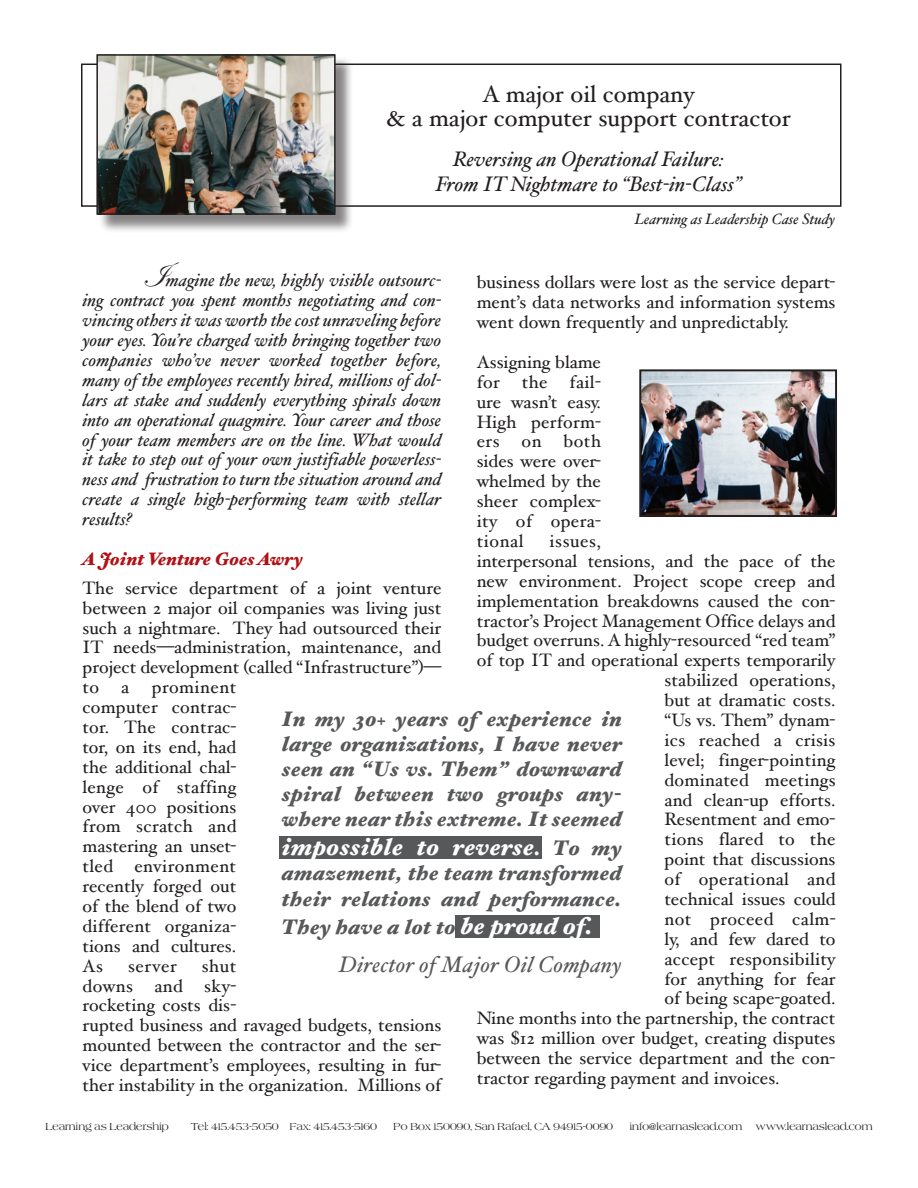
<style>
.page{position:relative;width:918px;height:1188px;background:#fff}
.page>*{position:absolute;margin:0;border:0;box-sizing:border-box;transform-origin:0 0}
.t1{font:24px/24px "Hoefler Text";color:#231f20;text-align:center}
.t2{font:italic 900 24px "Hoefler Text";letter-spacing:.01em;color:#fff}
.t3{font:italic 22.5px "Hoefler Text";letter-spacing:.01em;color:#57585a}
.t4{font:italic 900 21px/25.2px "Hoefler Text";letter-spacing:.01em;color:#57585a;text-align:justify}
.t5{font:italic 21px/25.3px "Hoefler Text";color:#231f20;text-align:center}
.t6{font:18px/20px "Hoefler Text";color:#231f20}
.t7{font:italic 18px/20px "Hoefler Text";color:#231f20;text-align:justify}
.t8{font:18px "Hoefler Text";letter-spacing:.02em;color:#231f20}
.t9{font:italic 900 18px "Hoefler Text";color:#b11115}
.t10{font:italic 15px "Hoefler Text";color:#231f20}
.t11{font:9.15px "Americana Font";color:#231f20}
.s1{font-family:"Edwardian Script ITC";font-style:normal;font-size:36px}
.s2{font-size:21px}
.s3{font-size:21px;color:#57585a}
.s4{font-size:24px;color:#fff}
</style>
<div class="page">
<div style="left:81px;top:64px;width:761px;height:143px;border:2px solid #231f20"></div>
<div style="left:99px;top:56px;width:255px;height:178px;background:#231f20;opacity:.55"></div>
<img style="left:99px;top:57px;width:234px;height:155px">
<div style="left:96px;top:54px;width:240px;height:161px;border:2px solid #231f20"></div>
<img style="left:642px;top:372px;width:192px;height:142px">
<div style="left:639px;top:369px;width:198px;height:148px;border:2px solid #231f20"></div>
<div style="left:456px;top:915px;width:144px;height:23px;background:#57585a"></div>
<div style="left:279px;top:836px;width:263px;height:23px;background:#57585a"></div>
<h1 class="t1" style="left:386px;top:82px;width:406px">A major oil company<br>&amp; a major computer support contractor</h1>
<p class="t5" style="left:436px;top:146px;width:307px">Reversing an Operational Failure:<br>From IT Nightmare to “Best-in-Class”</p>
<p class="t10" style="left:635px;top:210px;width:202px">Learning as Leadership Case Study</p>
<p class="t7" style="left:82px;top:270px;width:360px;text-indent:60px"><span class="s1">I</span>magine the new, highly visible outsourc&shy;ing contract you spent months negotiating and con&shy;vincing others it was worth the cost unraveling before your eyes. You’re charged with bringing together two companies who’ve never worked together before, many of the employees recently hired, millions of dol&shy;lars at stake and suddenly everything spirals down into an operational quagmire. Your career and those of your team members are on the line. What would it take to step out of your own justifiable powerless&shy;ness and frustration to turn the situation around and create a single high-performing team with stellar results?</p>
<p class="t9" style="left:82px;top:548px;width:222px">A Joint Venture Goes Awry</p>
<p class="t6" style="left:82px;top:578px;width:360px">The service department of a joint venture between 2 major oil companies was living just such a nightmare. They had outsourced their<br>IT needs—administration, maintenance, and project development (called “Infrastructure”)— to a prominent<br>computer contrac-<br>tor. The contrac-<br>tor, on its end, had<br>the additional chal-<br>lenge of staffing<br>over 400 positions<br>from scratch and<br>mastering an unset-<br>tled environment<br>recently forged out<br>of the blend of two<br>different organiza-<br>tions and cultures.<br>As</p>
<p class="t6" style="left:477px;top:272px;width:360px;text-align:justify">business dollars were lost as the service depart&shy;ment’s data networks and information systems went down frequently and unpredictably.</p>
<p class="t6" style="left:477px;top:352px;width:126px;text-align:justify">Assigning blame for the fail&shy;ure wasn’t easy.<br>High perform&shy;ers on both sides were over&shy;whelmed by the sheer complex&shy;ity of opera&shy;tional</p>
<p class="t6" style="left:550px;top:531px;width:53px">issues,</p>
<p class="t6" style="left:477px;top:551px;width:360px">interpersonal tensions, and the pace of the</p>
<p class="t6" style="left:477px;top:571px;width:360px">new environment. Project scope creep and</p>
<p class="t6" style="left:477px;top:590px;width:360px">implementation breakdowns caused the con-</p>
<p class="t6" style="left:477px;top:610px;width:360px">tractor’s Project Management Office delays and</p>
<p class="t6" style="left:477px;top:630px;width:360px">budget overruns. A highly-resourced “red team”</p>
<p class="t6" style="left:477px;top:650px;width:360px">of top IT and operational experts temporarily</p>
<p class="t6" style="left:665px;top:670px;width:172px">stabilized operations,</p>
<p class="t6" style="left:665px;top:690px;width:172px">but at dramatic costs.</p>
<p class="t6" style="left:665px;top:710px;width:172px">“Us vs. Them” dynam-</p>
<p class="t6" style="left:665px;top:730px;width:172px">ics reached a crisis</p>
<p class="t6" style="left:665px;top:750px;width:172px">level; finger-pointing</p>
<p class="t6" style="left:665px;top:769px;width:173px">dominated meetings</p>
<p class="t6" style="left:665px;top:789px;width:172px">and clean-up efforts.</p>
<p class="t6" style="left:665px;top:809px;width:172px">Resentment and emo-</p>
<p class="t6" style="left:665px;top:829px;width:172px">tions flared to the</p>
<p class="t6" style="left:665px;top:849px;width:172px">point that discussions</p>
<p class="t8" style="left:665px;top:868px;width:172px">of operational and</p>
<p class="t6" style="left:665px;top:889px;width:172px">technical issues could</p>
<p class="t8" style="left:665px;top:908px;width:172px">not proceed calm-</p>
<p class="t6" style="left:665px;top:929px;width:172px">ly, and few dared to</p>
<p class="t6" style="left:665px;top:948px;width:172px">accept responsibility</p>
<p class="t6" style="left:665px;top:968px;width:172px">for anything for fear</p>
<p class="t6" style="left:665px;top:988px;width:172px">of being scape-goated.</p>
<p class="t6" style="left:477px;top:1008px;width:360px">Nine months into the partnership, the contract</p>
<p class="t6" style="left:477px;top:1028px;width:360px">was $12 million over budget, creating disputes</p>
<p class="t6" style="left:477px;top:1048px;width:360px">between the service department and the con-</p>
<p class="t6" style="left:477px;top:1068px;width:304px">tractor regarding payment and invoices.</p>
<p class="t4" style="left:282px;top:706px;width:342px">In my 30+ years ofexperience in large organizations, I have never seen an “Us vs. Them” downward spiral between two groups any&shy;where near this extreme. It seemed</p>
<h1 class="t2" style="left:282px;top:833px;width:342px">impossible to reverse<span class="s2">.</span> <span class="s3">To my</span></h1>
<p class="t4" style="left:282px;top:861px;width:342px">amazement, the team transformed their relations and performance.</p>
<p class="t4" style="left:282px;top:915px;width:317px">They have a lot to <span class="s4">be proud of.</span></p>
<p class="t3" style="left:339px;top:951px;width:284px">Director of Major Oil Company</p>
<p class="t6" style="left:82px;top:956px;width:360px;text-indent:119px">shut<br>downs and sky-<br>rocketing costs dis-<br>rupted business and ravaged budgets, tensions mounted between the contractor and the ser&shy;vice department’s employees, resulting in fur&shy;ther instability in the organization. Millions of</p>
<p class="t6" style="left:128px;top:956px;width:50px">server</p>
<p class="t11" style="left:45px;top:1120px;width:125px">Learning as Leadership</p>
<p class="t11" style="left:191px;top:1120px;width:188px">Tel: 415.453-5050 Fax: 415.453-5160</p>
<p class="t11" style="left:394px;top:1120px;width:221px">Po Box 150090, San Rafael, CA 94915-0090</p>
<p class="t11" style="left:630px;top:1120px;width:114px">info@learnaslead.com</p>
<p class="t11" style="left:756px;top:1120px;width:118px">www.learnaslead.com</p>
</div>
